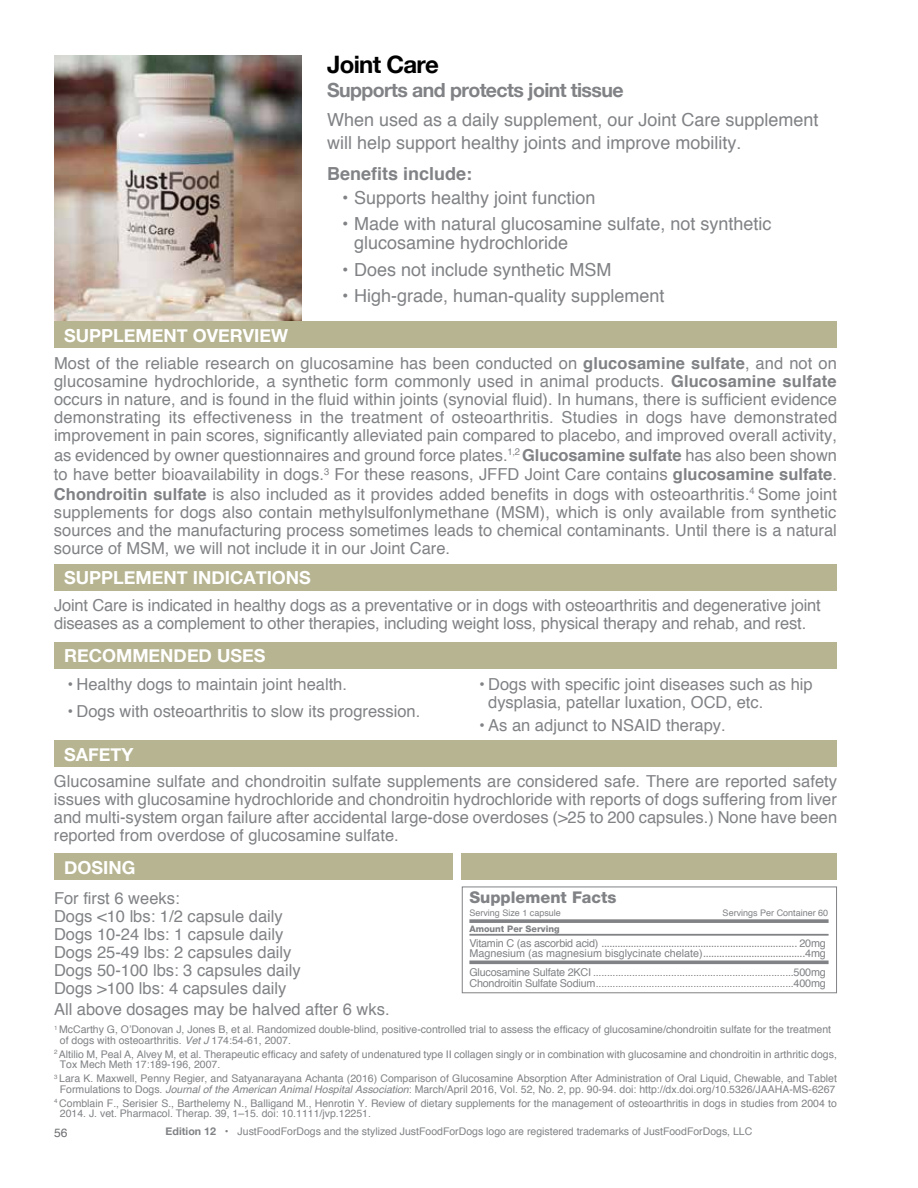
<style>
.page{position:relative;width:918px;height:1188px;background:#fff}
.page>*{position:absolute;margin:0;border:0;box-sizing:border-box;transform-origin:0 0}
.t1{font:700 24px "Helvetica Neue";letter-spacing:-.03em;color:#000}
.t2{font:700 19.5px "Helvetica Neue";letter-spacing:-.03em;color:#808285}
.t3{font:18px/22.5px "Helvetica";color:#808285}
.t4{font:700 18px "Helvetica Neue";color:#fff}
.t5{font:700 18px "Helvetica";color:#808285}
.t6{font:16.5px/18px "Helvetica";color:#808285;text-align:justify}
.t7{font:800 16.2px "Helvetica Neue";color:#808285}
.t8{font:12px "Helvetica";color:#6d6e71}
.t9{font:10.8px/18.9px "Helvetica";color:#808285}
.t10{font:10.8px "Helvetica Neue";color:#808285}
.t11{font:10.8px "Helvetica";letter-spacing:-.02em;color:#808285}
.t12{font:10.5px/10.5px "Helvetica";color:#808285}
.t13{font:9px "Helvetica";color:#808285}
.t14{font:800 9px "Helvetica Neue";color:#808285}
.s1{font-weight:700}
.s2{font-family:"Helvetica"}
.s3{font-family:"Helvetica Neue"}
.s4{font-style:italic}
.s5{font-family:"Helvetica Neue";font-size:18px;color:#fff}
.s6{font-family:"Helvetica Neue";font-weight:700;font-size:10.65px}
</style>
<div class="page">
<img style="left:54px;top:56px;width:247px;height:265px">
<div style="left:54px;top:321px;width:783px;height:27px;background:#b6b491"></div>
<div style="left:54px;top:564px;width:783px;height:27px;background:#b6b491"></div>
<div style="left:54px;top:642px;width:783px;height:27px;background:#b6b491"></div>
<div style="left:54px;top:740px;width:783px;height:27px;background:#b6b491"></div>
<div style="left:54px;top:853px;width:398px;height:27px;background:#b6b491"></div>
<div style="left:462px;top:853px;width:375px;height:27px;background:#b6b491"></div>
<div style="left:462px;top:886px;width:375px;height:107px;border:1px solid #808285"></div>
<svg style="left:469px;top:919px;width:360px;height:4px"></svg>
<hr style="left:469px;top:961px;width:360px;height:3px;background:#808285">
<hr style="left:469px;top:934px;width:360px;height:2px;background:#808285">
<p class="t4" style="left:64px;top:321px;width:226px">SUPPLEMENT OVERVIEW</p>
<h1 class="t1" style="left:327px;top:46px;width:113px">Joint Care</h1>
<p class="t2" style="left:327px;top:75px;width:298px">Supports and protects joint tissue</p>
<p class="t3" style="left:327px;top:109px;width:493px">When used as a daily supplement, our Joint Care supplement will help support healthy joints and improve mobility.</p>
<p class="t5" style="left:327px;top:159px;width:147px">Benefits include:</p>
<p class="t3" style="left:342px;top:187px;width:255px">• Supports healthy joint function</p>
<p class="t3" style="left:354px;top:214px;width:419px;line-height:19.5px;text-indent:-12px">• Made with natural glucosamine sulfate, not synthetic glucosamine hydrochloride</p>
<p class="t3" style="left:342px;top:259px;width:271px">• Does not include synthetic MSM</p>
<p class="t3" style="left:342px;top:285px;width:324px">• High-grade, human-quality supplement</p>
<p class="t6" style="left:54px;top:355px;width:785px">Most of the reliable research on glucosamine has been conducted on <span class="s1">glucosamine sulfate</span>, and not on glucosamine hydrochloride, a synthetic form commonly used in animal products. <span class="s1">Glucosamine sulfate </span>occurs in nature, and is found in the fluid within joints (synovial fluid). In humans, there is sufficient evidence demonstrating its effectiveness in the treatment of osteoarthritis. Studies in dogs have demonstrated improvement in pain scores, significantly alleviated pain compared to placebo, and improved overall activity,</p>
<p class="t6" style="left:54px;top:446px;width:785px;line-height:19.5px">as evidenced by owner questionnaires and ground force plates.<sup>1,2</sup> <span class="s1">Glucosamine sulfate</span> has also been shown to have better bioavailability in dogs.<sup>3</sup> For these reasons, JFFD Joint Care contains <span class="s1">glucosamine sulfate</span>.<br><span class="s1">Chondroitin sulfate</span> is also included as it provides added benefits in dogs with osteoarthritis.<sup>4</sup> Some joint</p>
<p class="t6" style="left:54px;top:503px;width:784px">supplements for dogs also contain methylsulfonlymethane (MSM), which is only available from synthetic sources and the manufacturing process sometimes leads to chemical contaminants. Until there is a natural source of MSM, we will not include it in our Joint Care.</p>
<p class="t4" style="left:64px;top:564px;width:248px">SUPPLEMENT INDICATIONS</p>
<p class="t6" style="left:54px;top:597px;width:768px">Joint Care is indicated in healthy dogs as a preventative or in dogs with osteoarthritis and degenerative joint diseases as a complement to other therapies, including weight loss, physical therapy and rehab, and rest.</p>
<p class="t4" style="left:64px;top:641px;width:203px">RECOMMENDED USES</p>
<p class="t6" style="left:67px;top:676px;width:281px">• Healthy dogs to maintain joint health.</p>
<p class="t6" style="left:67px;top:702px;width:354px">• Dogs with osteoarthritis to slow its progression.</p>
<p class="t4" style="left:64px;top:740px;width:71px">SAFETY</p>
<p class="t6" style="left:488px;top:676px;width:326px;text-indent:-9px">• Dogs with specific joint diseases such as hip dysplasia, patellar luxation, OCD, etc.</p>
<p class="t6" style="left:479px;top:717px;width:248px">• As an adjunct to NSAID therapy.</p>
<p class="t6" style="left:54px;top:773px;width:785px">Glucosamine sulfate and chondroitin sulfate supplements are considered safe. There are reported safety issues with glucosamine hydrochloride and chondroitin hydrochloride with reports of dogs suffering from liver and multi-system organ failure after accidental large-dose overdoses (&gt;25 to 200 capsules.) None have been reported from overdose of glucosamine sulfate.</p>
<p class="t4" style="left:64px;top:854px;width:73px">DOSING</p>
<p class="t6" style="left:54px;top:889px;width:248px;text-align:left">For first 6 weeks:<br>Dogs &lt;10 lbs: 1/2 capsule daily<br>Dogs 10-24 lbs: 1 capsule daily<br>Dogs 25-49 lbs: 2 capsules daily<br>Dogs 50-100 lbs: 3 capsules daily<br>Dogs &gt;100 lbs: 4 capsules daily</p>
<p class="t6" style="left:54px;top:1001px;width:337px">All above dosages may be halved after 6 wks.</p>
<p class="t7" style="left:469px;top:888px;width:149px">Supplement Facts</p>
<p class="t13" style="left:469px;top:906px;width:93px">Serving Size 1 capsule</p>
<p class="t13" style="left:723px;top:906px;width:107px">Servings Per Container 60</p>
<p class="t14" style="left:469px;top:923px;width:92px">Amount Per Serving</p>
<p class="t10" style="left:469px;top:935px;width:358px"><span class="s2">Vitamin C (as ascorbid acid)</span> ......................................................................... <span class="s2">20mg</span></p>
<p class="t9" style="left:469px;top:945px;width:358px">Magnesium (as magnesium bisglycinate chelate)<span class="s3">......................................</span>4mg<br>Glucosamine Sulfate 2KCI ........................................................................500mg</p>
<p class="t11" style="left:469px;top:975px;width:358px">Chondroitin Sulfate Sodium.......................................................................400mg</p>
<p class="t12" style="left:60px;top:1025px;width:773px;text-indent:-6px"><sup>1</sup> McCarthy G, O’Donovan J, Jones B, et al. Randomized double-blind, positive-controlled trial to assess the efficacy of glucosamine/chondroitin sulfate for the treatment of dogs with osteoarthritis. <span class="s4">Vet J</span> 174:54-61, 2007.</p>
<p class="t12" style="left:60px;top:1049px;width:779px;text-indent:-6px"><sup>2</sup> Altilio M, Peal A, Alvey M, et al. Therapeutic efficacy and safety of undenatured type II collagen singly or in combination with glucosamine and chondroitin in arthritic dogs,<br>Tox Mech Meth 17:189-196, 2007.</p>
<p class="t12" style="left:54px;top:1074px;width:784px;text-align:center"><sup>3</sup> Lara K. Maxwell, Penny Regier, and Satyanarayana Achanta (2016) Comparison of Glucosamine Absorption After Administration of Oral Liquid, Chewable, and Tablet<br>Formulations to Dogs. <span class="s4">Journal of the American Animal Hospital Association</span>: March/April 2016, Vol. 52, No. 2, pp. 90-94. doi: http://dx.doi.org/10.5326/JAAHA-MS-6267</p>
<p class="t12" style="left:60px;top:1098px;width:779px;text-indent:-6px"><sup>4</sup> Comblain F., Serisier S., Barthelemy N., Balligand M., Henrotin Y. Review of dietary supplements for the management of osteoarthritis in dogs in studies from 2004 to<br>2014. J. vet. Pharmacol. Therap. 39, 1–15. doi: 10.1111/jvp.12251.</p>
<p class="t8" style="left:54px;top:1123px;width:35px">56<span class="s5">56</span></p>
<p class="t12" style="left:166px;top:1127px;width:588px"><span class="s6">Edition 12 •</span> JustFoodForDogs and the stylized JustFoodForDogs logo are registered trademarks of JustFoodForDogs, LLC</p>
</div>
